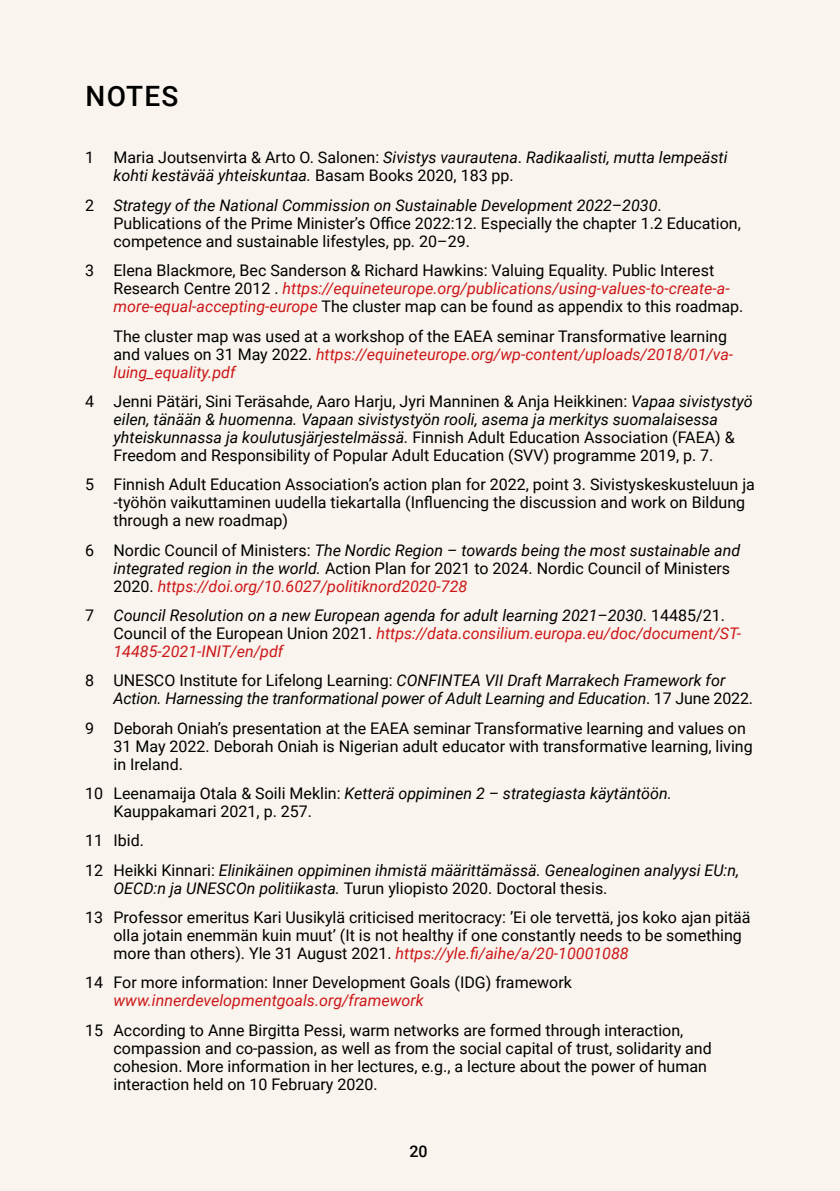
<style>
.page{position:relative;width:840px;height:1191px;background:#fff}
.page>*{position:absolute;margin:0;border:0;box-sizing:border-box;transform-origin:0 0}
.t1{font:500 28px "Roboto";letter-spacing:.045em;color:#000}
.t2{font:16px/18px "Roboto";color:#000}
.t3{font:italic 16px/18px "Roboto";color:#000}
.t4{font:italic 16px/18px "Roboto";color:#cd1719}
.t5{font:500 16px "Roboto";color:#000}
.s1{font-style:normal}
.s2{font-style:italic}
.s3{font-style:italic;color:#cd1719}
.s4{font-style:normal;color:#000}
.s5{color:#000}
</style>
<div class="page">
<div style="left:0;top:0;width:839px;height:1191px;background:#f9f4ed"></div>
<p class="t1" style="left:86px;top:76px;width:94px">NOTES</p>
<p class="t2" style="left:85px;top:148px;width:10px">1</p>
<p class="t3" style="left:113px;top:148px;width:615px"><span class="s1">Maria Joutsenvirta &amp; Arto O. Salonen:</span> Sivistys vaurautena<span class="s1">.</span> Radikaalisti, mutta lempeästi kohti kestävää yhteiskuntaa. <span class="s1">Basam Books 2020, 183 pp.</span></p>
<p class="t2" style="left:85px;top:195px;width:10px">2</p>
<p class="t2" style="left:113px;top:195px;width:628px"><span class="s2">Strategy of the National Commission on Sustainable Development 2022–2030</span>.<br>Publications of the Prime Minister’s Office 2022:12. Especially the chapter 1.2 Education, competence and sustainable lifestyles, pp. 20–29.</p>
<p class="t2" style="left:113px;top:261px;width:631px;text-indent:-28px">3 Elena Blackmore, Bec Sanderson &amp; Richard Hawkins: Valuing Equality. Public Interest<br>Research Centre 2012 . <span class="s3">https://equineteurope.org/publications/using-values-to-create-a&shy;more-equal-accepting-europe</span> The cluster map can be found as appendix to this roadmap.</p>
<p class="t2" style="left:113px;top:326px;width:621px">The cluster map was used at a workshop of the EAEA seminar Transformative learning and values on 31 May 2022. <span class="s3">https://equineteurope.org/wp-content/uploads/2018/01/va&shy;luing_equality.pdf</span></p>
<p class="t2" style="left:113px;top:391px;width:640px;text-indent:-28px">4 Jenni Pätäri, Sini Teräsahde, Aaro Harju, Jyri Manninen &amp; Anja Heikkinen: <span class="s2">Vapaa sivistystyö eilen, tänään &amp; huomenna. Vapaan sivistystyön rooli, asema ja merkitys suomalaisessa yhteiskunnassa ja koulutusjärjestelmässä.</span> Finnish Adult Education Association (FAEA) &amp; Freedom and Responsibility of Popular Adult Education (SVV) programme 2019, p. 7.</p>
<p class="t2" style="left:113px;top:475px;width:642px;text-indent:-28px">5 Finnish Adult Education Association’s action plan for 2022, point 3. Sivistyskeskusteluun ja -työhön vaikuttaminen uudella tiekartalla (Influencing the discussion and work on Bildung through a new roadmap)</p>
<p class="t2" style="left:113px;top:540px;width:628px;text-indent:-28px">6 Nordic Council of Ministers: <span class="s2">The Nordic Region – towards being the most sustainable and integrated region in the world.</span> Action Plan for 2021 to 2024. Nordic Council of Ministers<br>2020. <span class="s3">https://doi.org/10.6027/politiknord2020-728</span></p>
<p class="t4" style="left:113px;top:605px;width:628px;text-indent:-28px"><span class="s4">7</span> <span class="s5">Council Resolution on a new European agenda for adult learning 2021–2030</span><span class="s4">. 14485/21.<br>Council of the European Union 2021.</span> https://data.consilium.europa.eu/doc/document/ST-<br>14485-2021-INIT/en/pdf</p>
<p class="t3" style="left:113px;top:671px;width:640px;text-indent:-28px"><span class="s1">8 UNESCO Institute for Lifelong Learning:</span> CONFINTEA VII Draft Marrakech Framework for<br>Action. Harnessing the tranformational power of Adult Learning and Education<span class="s1">. 17 June 2022.</span></p>
<p class="t2" style="left:113px;top:718px;width:640px;text-indent:-28px">9 Deborah Oniah’s presentation at the EAEA seminar Transformative learning and values on<br>31 May 2022. Deborah Oniah is Nigerian adult educator with transformative learning, living in Ireland.</p>
<p class="t2" style="left:113px;top:783px;width:559px;text-indent:-28px">10 Leenamaija Otala &amp; Soili Meklin: <span class="s2">Ketterä oppiminen 2 – strategiasta käytäntöön.<br></span>Kauppakamari 2021, p. 257.</p>
<p class="t2" style="left:85px;top:831px;width:60px">11 Ibid.</p>
<p class="t3" style="left:113px;top:860px;width:627px;text-indent:-28px"><span class="s1">12 Heikki Kinnari:</span> Elinikäinen oppiminen ihmistä määrittämässä. Genealoginen analyysi EU:n,<br>OECD:n ja UNESCOn politiikasta. <span class="s1">Turun yliopisto 2020. Doctoral thesis.</span></p>
<p class="t2" style="left:113px;top:907px;width:638px;text-indent:-28px">13 Professor emeritus Kari Uusikylä criticised meritocracy: ’Ei ole tervettä, jos koko ajan pitää olla jotain enemmän kuin muut’ (It is not healthy if one constantly needs to be something more than others). Yle 31 August 2021. <span class="s3">https://yle.fi/aihe/a/20-10001088</span></p>
<p class="t2" style="left:113px;top:973px;width:459px;text-indent:-28px">14 For more information: Inner Development Goals (IDG) framework <span class="s3">www.innerdevelopmentgoals.org/framework</span></p>
<p class="t2" style="left:113px;top:1020px;width:599px;text-indent:-28px">15 According to Anne Birgitta Pessi, warm networks are formed through interaction, compassion and co-passion, as well as from the social capital of trust, solidarity and cohesion. More information in her lectures, e.g., a lecture about the power of human interaction held on 10 February 2020.</p>
<p class="t5" style="left:409px;top:1140px;width:20px">20</p>
</div>
